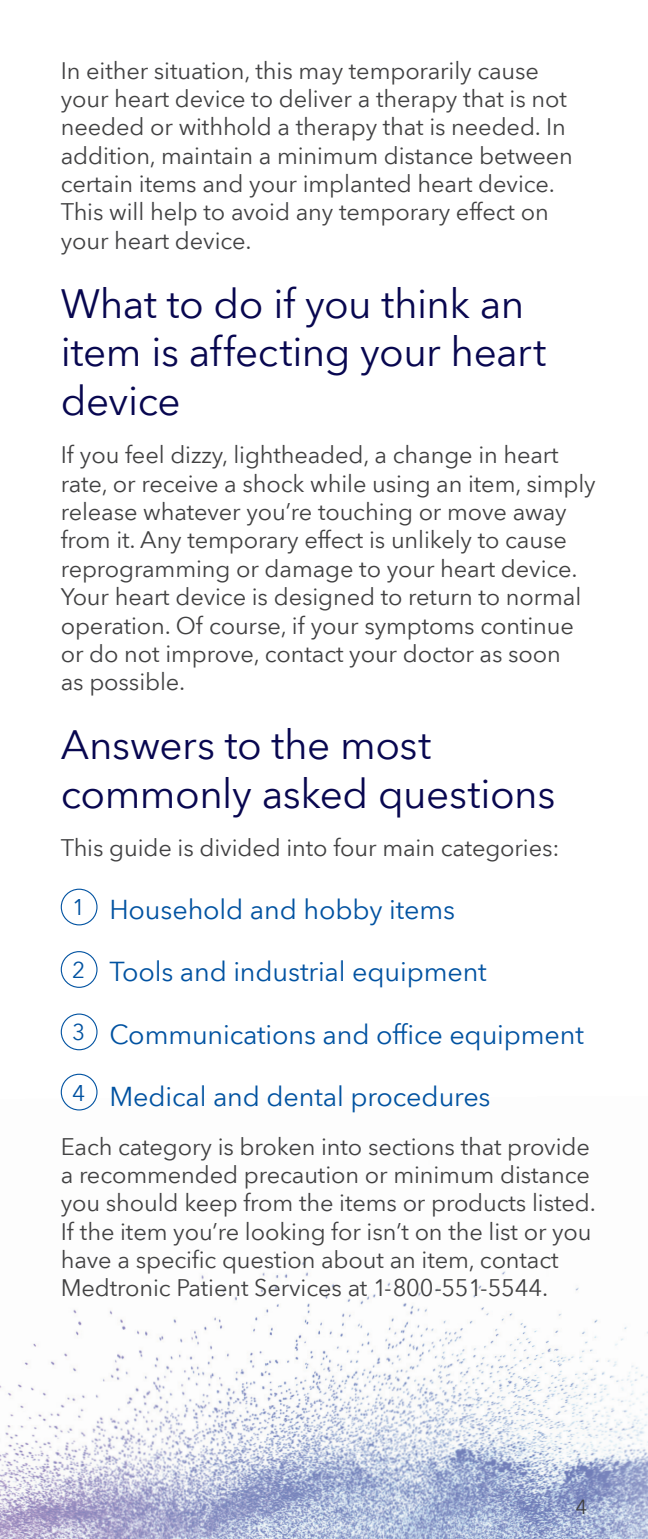
<style>
.page{position:relative;width:648px;height:1539px;background:#fff}
.page>*{position:absolute;margin:0;border:0;box-sizing:border-box;transform-origin:0 0}
.New_Header{font:40.5px/48.6px "Avenir Next World";letter-spacing:-.01em;color:#080750}
.New_Body_Copy{font:27px "Avenir Next World";letter-spacing:-.005em;color:#0052a1}
.New_Body_Copy-2{font:23.62px/28.3px "Avenir Next World";letter-spacing:-.005em;color:#414142}
.New_Header_Sections{font:22.5px "Avenir Next World";color:#0052a1}
.t1{font:20.25px "Avenir Next World";color:#414142}
</style>
<div class="page">
<img style="left:0;top:1096px;width:648px;height:443px">
<div style="left:61px;top:889px;width:37px;height:36px;border:1px solid #0052a1;border-radius:50%"></div>
<div style="left:61px;top:951px;width:37px;height:37px;border:1px solid #0052a1;border-radius:50%"></div>
<div style="left:61px;top:1014px;width:37px;height:36px;border:1px solid #0052a1;border-radius:50%"></div>
<div style="left:61px;top:1074px;width:37px;height:37px;border:1px solid #0052a1;border-radius:50%"></div>
<p class="New_Body_Copy-2" style="left:61px;top:57px;width:514px">In either situation, this may temporarily cause your heart device to deliver a therapy that is not needed or withhold a therapy that is needed. In addition, maintain a minimum distance between certain items and your implanted heart device.<br>This will help to avoid any temporary effect on your heart device.</p>
<p class="New_Header" style="left:61px;top:280px;width:487px">What to do if you think an item is affecting your heart device</p>
<p class="New_Body_Copy-2" style="left:61px;top:441px;width:536px">If you feel dizzy, lightheaded, a change in heart rate, or receive a shock while using an item, simply release whatever you’re touching or move away from it. Any temporary effect is unlikely to cause reprogramming or damage to your heart device.<br>Your heart device is designed to return to normal operation. Of course, if your symptoms continue or do not improve, contact your doctor as soon<br>as possible.</p>
<p class="New_Header" style="left:61px;top:721px;width:496px">Answers to the most commonly asked questions</p>
<p class="New_Body_Copy-2" style="left:61px;top:834px;width:500px">This guide is divided into four main categories:</p>
<p class="New_Header_Sections" style="left:72px;top:890px;width:15px">1</p>
<p class="New_Body_Copy" style="left:109px;top:888px;width:347px">Household and hobby items</p>
<p class="New_Header_Sections" style="left:72px;top:952px;width:15px">2</p>
<p class="New_Body_Copy" style="left:109px;top:950px;width:379px">Tools and industrial equipment</p>
<p class="New_Header_Sections" style="left:72px;top:1014px;width:15px">3</p>
<p class="New_Body_Copy" style="left:109px;top:1012px;width:476px">Communications and office equipment</p>
<p class="New_Header_Sections" style="left:72px;top:1075px;width:15px">4</p>
<p class="New_Body_Copy" style="left:109px;top:1075px;width:383px">Medical and dental procedures</p>
<p class="New_Body_Copy-2" style="left:61px;top:1132px;width:537px">Each category is broken into sections that provide a recommended precaution or minimum distance you should keep from the items or products listed.<br>If the item you’re looking for isn’t on the list or you have a specific question about an item, contact Medtronic Patient Services at 1-800-551-5544.</p>
<p class="t1" style="left:576px;top:1491px;width:13px">4</p>
</div>
